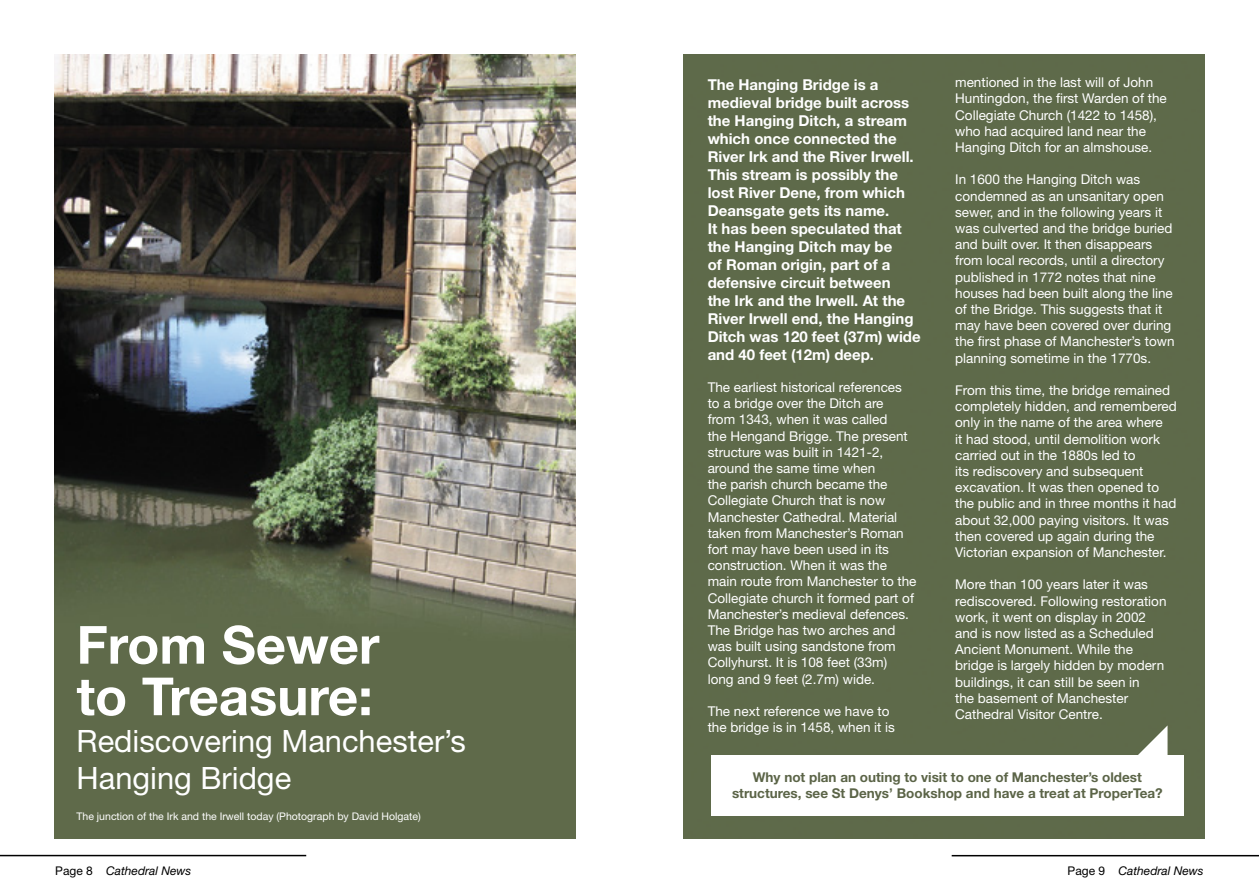
<style>
.page{position:relative;width:1259px;height:893px;background:#fff}
.page>*{position:absolute;margin:0;border:0;box-sizing:border-box;transform-origin:0 0}
.t1{font:700 52.65px/51.6px "Helvetica Neue";color:#fff}
.t2{font:30.75px/37px "Helvetica Neue";color:#fff}
.t3{font:700 15px/18px "Helvetica Neue";color:#fff}
.t4{font:13.5px/16.2px "Helvetica Neue";color:#fff}
.t5{font:700 13.5px/16.2px "Helvetica Neue";color:#5b6447;text-align:center}
.t6{font:italic 12px "Helvetica Neue";color:#000}
.t7{font:10.5px "Helvetica Neue";color:#fff}
.s1{font-style:normal}
</style>
<div class="page">
<img style="left:54px;top:54px;width:521px;height:785px">
<div style="left:683px;top:54px;width:522px;height:785px;background:#5e6a4a"></div>
<div style="left:711px;top:755px;width:472px;height:60px;background:#fff"></div>
<svg style="left:1132px;top:725px;width:35px;height:30px"></svg>
<hr style="left:0;top:855px;width:306px;height:1px;background:#000">
<hr style="left:951px;top:855px;width:308px;height:1px;background:#000">
<h1 class="t1" style="left:77px;top:618px;width:304px">From Sewer to Treasure:</h1>
<h2 class="t2" style="left:77px;top:722px;width:391px">Rediscovering Manchester’s<br>Hanging Bridge</h2>
<p class="t7" style="left:77px;top:809px;width:346px">The junction of the Irk and the Irwell today (Photograph by David Holgate)</p>
<p class="t3" style="left:707px;top:75px;width:215px">The Hanging Bridge is a medieval bridge built across the Hanging Ditch, a stream which once connected the<br>River Irk and the River Irwell.<br>This stream is possibly the lost River Dene, from which<br>Deansgate gets its name.<br>It has been speculated that the Hanging Ditch may be<br>of Roman origin, part of a defensive circuit between<br>the Irk and the Irwell. At the<br>River Irwell end, the Hanging<br>Ditch was 120 feet (37m) wide and 40 feet (12m) deep.</p>
<p class="t4" style="left:707px;top:379px;width:210px">The earliest historical references to a bridge over the Ditch are<br>from 1343, when it was called<br>the Hengand Brigge. The present structure was built in 1421-2, around the same time when<br>the parish church became the<br>Collegiate Church that is now<br>Manchester Cathedral. Material taken from Manchester’s Roman fort may have been used in its construction. When it was the main route from Manchester to the<br>Collegiate church it formed part of<br>Manchester’s medieval defences.<br>The Bridge has two arches and was built using sandstone from<br>Collyhurst. It is 108 feet (33m) long and 9 feet (2.7m) wide.</p>
<p class="t4" style="left:707px;top:703px;width:189px">The next reference we have to the bridge is in 1458, when it is</p>
<p class="t4" style="left:955px;top:74px;width:213px">mentioned in the last will of John<br>Huntingdon, the first Warden of the<br>Collegiate Church (1422 to 1458), who had acquired land near the<br>Hanging Ditch for an almshouse.</p>
<p class="t4" style="left:955px;top:171px;width:221px">In 1600 the Hanging Ditch was condemned as an unsanitary open sewer, and in the following years it was culverted and the bridge buried and built over. It then disappears from local records, until a directory published in 1772 notes that nine houses had been built along the line of the Bridge. This suggests that it may have been covered over during the first phase of Manchester’s town planning sometime in the 1770s.</p>
<p class="t4" style="left:955px;top:382px;width:223px">From this time, the bridge remained completely hidden, and remembered only in the name of the area where<br>it had stood, until demolition work carried out in the 1880s led to<br>its rediscovery and subsequent excavation. It was then opened to the public and in three months it had about 32,000 paying visitors. It was then covered up again during the Victorian expansion of Manchester.</p>
<p class="t4" style="left:955px;top:576px;width:213px">More than 100 years later it was rediscovered. Following restoration work, it went on display in 2002 and is now listed as a Scheduled<br>Ancient Monument. While the bridge is largely hidden by modern buildings, it can still be seen in<br>the basement of Manchester<br>Cathedral Visitor Centre.</p>
<p class="t5" style="left:732px;top:769px;width:432px">Why not plan an outing to visit to one of Manchester’s oldest structures, see St Denys’ Bookshop and have a treat at ProperTea?</p>
<p class="t6" style="left:55px;top:863px;width:138px"><span class="s1">Page 8</span> Cathedral News</p>
<p class="t6" style="left:1067px;top:863px;width:138px"><span class="s1">Page 9</span> Cathedral News</p>
</div>
